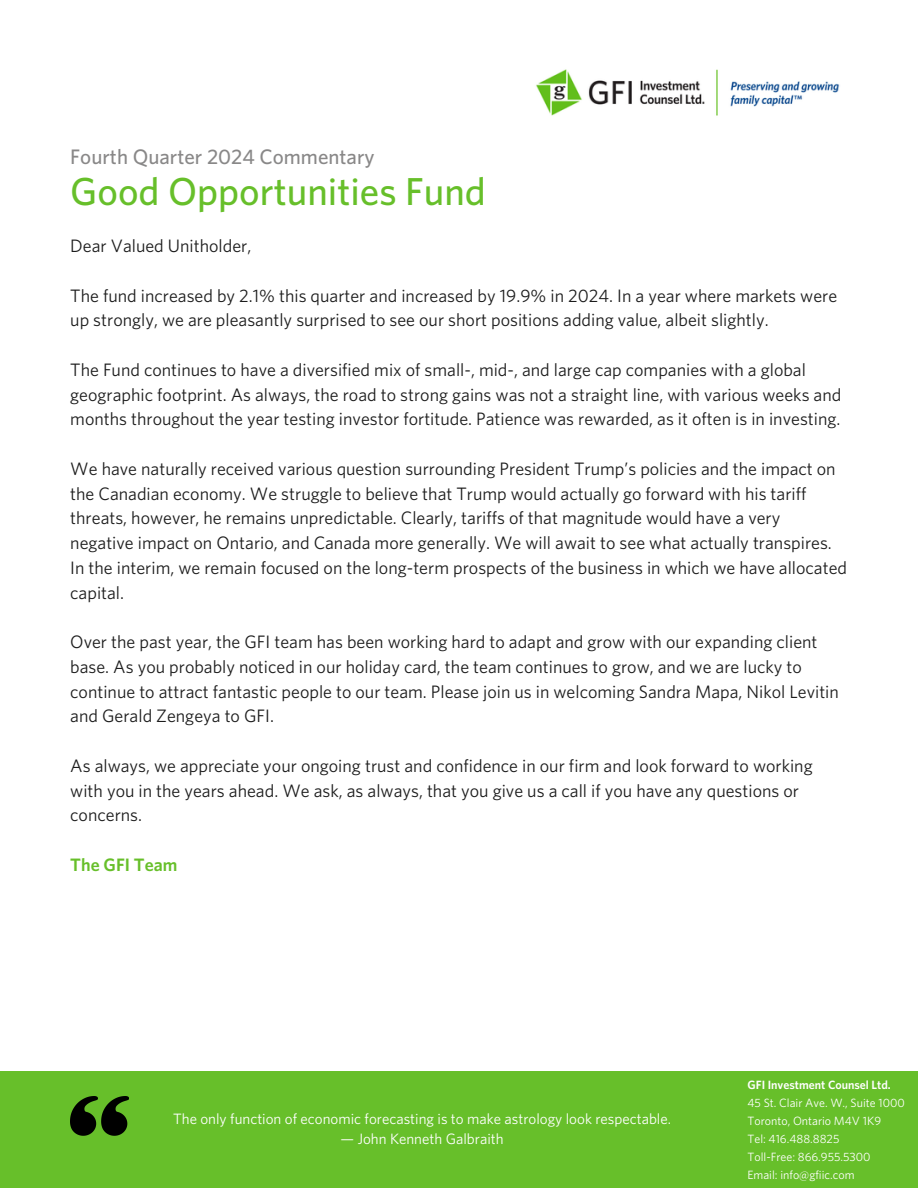
<style>
.page{position:relative;width:918px;height:1188px;background:#fff}
.page>*{position:absolute;margin:0;border:0;box-sizing:border-box;transform-origin:0 0}
.t1{font:500 39px "Whitney";color:#67bf2a}
.t2{font:500 21px "Whitney";color:#898888}
.t3{font:18px/24.8px "Whitney";color:#1c1c1c}
.t4{font:600 18px "Whitney";color:#67bf2a}
.t5{font:15px "Whitney";color:#fff}
.t6{font:12px "Whitney";color:#fff}
.t7{font:600 12px "Whitney";color:#fff}
</style>
<div class="page">
<img style="left:536px;top:69px;width:304px;height:47px">
<div style="left:0;top:1072px;width:918px;height:116px;background:#67bf2a"></div>
<img style="left:70px;top:1096px;width:59px;height:40px">
<h4 class="t2" style="left:70px;top:143px;width:306px">Fourth Quarter 2024 Commentary</h4>
<h4 class="t1" style="left:70px;top:167px;width:417px">Good Opportunities Fund</h4>
<p class="t3" style="left:70px;top:233px;width:183px">Dear Valued Unitholder,</p>
<h2 class="t3" style="left:70px;top:283px;width:768px">The fund increased by 2.1% this quarter and increased by 19.9% in 2024. In a year where markets were up strongly, we are pleasantly surprised to see our short positions adding value, albeit slightly.</h2>
<h1 class="t3" style="left:70px;top:357px;width:773px">The Fund continues to have a diversified mix of small-, mid-, and large cap companies with a global geographic footprint. As always, the road to strong gains was not a straight line, with various weeks and months throughout the year testing investor fortitude. Patience was rewarded, as it often is in investing.</h1>
<h4 class="t3" style="left:70px;top:456px;width:778px">We have naturally received various question surrounding President Trump’s policies and the impact on the Canadian economy. We struggle to believe that Trump would actually go forward with his tariff threats, however, he remains unpredictable. Clearly, tariffs of that magnitude would have a very negative impact on Ontario, and Canada more generally. We will await to see what actually transpires.<br>In the interim, we remain focused on the long-term prospects of the business in which we have allocated capital.</h4>
<h4 class="t3" style="left:70px;top:629px;width:770px">Over the past year, the GFI team has been working hard to adapt and grow with our expanding client base. As you probably noticed in our holiday card, the team continues to grow, and we are lucky to continue to attract fantastic people to our team. Please join us in welcoming Sandra Mapa, Nikol Levitin and Gerald Zengeya to GFI.</h4>
<h4 class="t3" style="left:70px;top:753px;width:744px">As always, we appreciate your ongoing trust and confidence in our firm and look forward to working with you in the years ahead. We ask, as always, that you give us a call if you have any questions or concerns.</h4>
<h4 class="t4" style="left:70px;top:854px;width:109px">The GFI Team</h4>
<p class="t5" style="left:173px;top:1110px;width:499px">The only function of economic forecasting is to make astrology look respectable.</p>
<p class="t5" style="left:341px;top:1130px;width:165px">— John Kenneth Galbraith</p>
<h3 class="t7" style="left:748px;top:1077px;width:145px">GFI Investment Counsel Ltd.</h3>
<p class="t6" style="left:748px;top:1095px;width:159px">45 St. Clair Ave. W., Suite 1000</p>
<h5 class="t6" style="left:748px;top:1113px;width:135px">Toronto, Ontario M4V 1K9</h5>
<p class="t6" style="left:748px;top:1131px;width:93px">Tel: 416.488.8825</p>
<p class="t6" style="left:748px;top:1149px;width:125px">Toll-Free: 866.955.5300</p>
<p class="t6" style="left:748px;top:1167px;width:108px">Email: info@gfiic.com</p>
</div>
